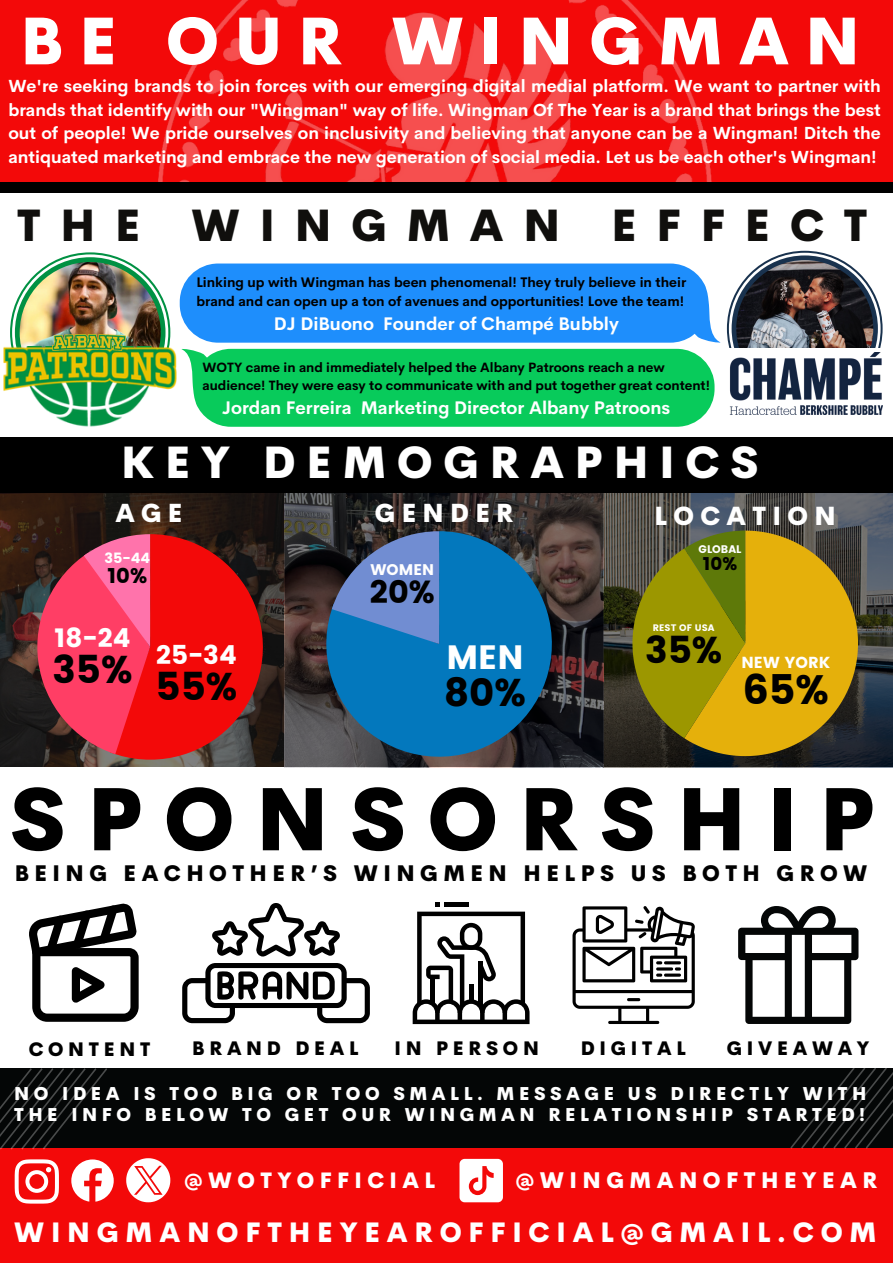
<style>
.page{position:relative;width:893px;height:1264px;background:#fff}
.page>*{position:absolute;margin:0;border:0;box-sizing:border-box;transform-origin:0 0}
.t1{font:800 86.55px "Cerebri Sans";letter-spacing:.25em;color:#000}
.t2{font:800 65.1px "Cerebri Sans";letter-spacing:.25em;color:#fff}
.t3{font:800 43.8px "Cerebri Sans";letter-spacing:.25em;color:#fff}
.t4{font:800 43.65px "Cerebri Sans";letter-spacing:.455em;color:#100f0d}
.t5{font:40.95px "Poppins";color:#000}
.t6{font:38.55px "Poppins";color:#000}
.t7{font:37.35px "Poppins";color:#000}
.t8{font:33.6px "Poppins";color:#fff}
.t9{font:31.8px "Poppins";color:#000}
.t10{font:800 27.15px "Cerebri Sans";letter-spacing:.25em;color:#fff}
.t11{font:26.1px "Poppins";color:#fff}
.t12{font:800 25.35px "Cerebri Sans";letter-spacing:.25em;color:#fff}
.t13{font:800 21.9px "Cerebri Sans";letter-spacing:.25em;color:#000}
.t14{font:800 21.9px "Cerebri Sans";letter-spacing:.25em;color:#fff}
.t15{font:800 21.6px "Cerebri Sans";letter-spacing:.25em;color:#fff}
.t16{font:21px "Poppins";color:#000}
.t17{font:800 18.9px "Cerebri Sans";letter-spacing:.25em;color:#000}
.t18{font:18.15px "Poppins";color:#000}
.t19{font:800 18px/21.1px "Cerebri Sans";letter-spacing:.25em;color:#fff}
.t20{font:700 17.85px "Cerebri Sans";color:#fff}
.t21{font:700 17.25px/23.5px "Cerebri Sans";color:#fff;text-align:justify}
.t22{font:15.9px "Poppins";color:#fff}
.t23{font:15.45px "Poppins";color:#fff}
.t24{font:14.25px "Poppins";color:#fff}
.t25{font:700 13.65px/19px "Cerebri Sans";color:#000}
.t26{font:700 13.2px/18.8px "Cerebri Sans";color:#000}
.t27{font:10.95px "Poppins";color:#fff}
.t28{font:9.45px "Poppins";color:#fff}
</style>
<div class="page">
<div style="left:0;top:0;width:892px;height:1262px;background:#000"></div>
<div style="left:0;top:1147px;width:892px;height:115px;background:#f30909"></div>
<svg style="left:15px;top:1159px;width:44px;height:44px"></svg>
<svg style="left:459px;top:1158px;width:44px;height:44px;background:#fcd3d3"></svg>
<svg style="left:71px;top:1159px;width:43px;height:42px"></svg>
<img style="left:0;top:493px;width:892px;height:274px">
<div style="left:0;top:768px;width:892px;height:379px;background:#fff"></div>
<div style="left:0;top:194px;width:892px;height:243px;background:#fff"></div>
<svg style="left:37px;top:534px;width:226px;height:225px;background:#cd2735"></svg>
<svg style="left:326px;top:531px;width:226px;height:225px;background:#0f689e"></svg>
<svg style="left:332px;top:531px;width:108px;height:113px;background:#5074ac"></svg>
<svg style="left:632px;top:530px;width:225px;height:226px;background:#a38a10"></svg>
<img style="left:726px;top:251px;width:156px;height:97px">
<img style="left:729px;top:353px;width:153px;height:61px">
<svg style="left:180px;top:263px;width:540px;height:164px;background:#28b3b4"></svg>
<img style="left:10px;top:252px;width:160px;height:94px">
<img style="left:4px;top:346px;width:172px;height:81px">
<img style="left:53px;top:335px;width:73px;height:15px">
<div style="left:0;top:0;width:892px;height:182px;background:#f30909"></div>
<img style="left:158px;top:0;width:554px;height:182px">
<svg style="left:29px;top:903px;width:110px;height:118px"></svg>
<svg style="left:182px;top:903px;width:188px;height:120px"></svg>
<svg style="left:412px;top:902px;width:117px;height:122px"></svg>
<svg style="left:738px;top:906px;width:120px;height:117px"></svg>
<svg style="left:572px;top:906px;width:122px;height:118px"></svg>
<div style="left:0;top:1068px;width:892px;height:79px;background:#040606"></div>
<svg style="left:0;top:1068px;width:107px;height:81px"></svg>
<svg style="left:790px;top:1068px;width:102px;height:80px"></svg>
<svg style="left:126px;top:1158px;width:44px;height:43px"></svg>
<p class="t2" style="left:20px;top:-1px;width:840px">BE OUR WINGMAN</p>
<p class="t21" style="left:8px;top:74px;width:873px">We're seeking brands to join forces with our emerging digital medial platform. We want to partner with brands that identify with our "Wingman" way of life. Wingman Of The Year is a brand that brings the best out of people! We pride ourselves on inclusivity and believing that anyone can be a Wingman! Ditch the antiquated marketing and embrace the new generation of social media. Let us be each other's Wingman!</p>
<p class="t4" style="left:17px;top:197px;width:851px">THE WINGMAN EFFECT</p>
<p class="t25" style="left:196px;top:273px;width:491px">Linking up with Wingman has been phenomenal! They truly believe in their brand and can open up a ton of avenues and opportunities! Love the team!</p>
<p class="t20" style="left:274px;top:312px;width:346px">DJ DiBuono Founder of Champé Bubbly</p>
<p class="t26" style="left:202px;top:358px;width:509px">WOTY came in and immediately helped the Albany Patroons reach a new audience! They were easy to communicate with and put together great content!</p>
<p class="t20" style="left:222px;top:396px;width:449px">Jordan Ferreira Marketing Director Albany Patroons</p>
<p class="t3" style="left:121px;top:434px;width:639px">KEY DEMOGRAPHICS</p>
<p class="t12" style="left:115px;top:496px;width:69px">AGE</p>
<p class="t12" style="left:375px;top:496px;width:140px">GENDER</p>
<p class="t12" style="left:654px;top:500px;width:183px">LOCATION</p>
<p class="t24" style="left:104px;top:550px;width:47px">35-44</p>
<p class="t16" style="left:107px;top:563px;width:41px">10%</p>
<p class="t11" style="left:55px;top:623px;width:77px">18-24</p>
<p class="t6" style="left:53px;top:647px;width:81px">35%</p>
<p class="t11" style="left:156px;top:639px;width:82px">25-34</p>
<p class="t6" style="left:155px;top:663px;width:83px">55%</p>
<p class="t23" style="left:370px;top:561px;width:65px">WOMEN</p>
<p class="t9" style="left:370px;top:573px;width:66px">20%</p>
<p class="t8" style="left:446px;top:637px;width:79px">MEN</p>
<p class="t6" style="left:444px;top:670px;width:83px">80%</p>
<p class="t27" style="left:698px;top:543px;width:44px">GLOBAL</p>
<p class="t18" style="left:702px;top:553px;width:36px">10%</p>
<p class="t28" style="left:652px;top:622px;width:63px">REST OF USA</p>
<p class="t7" style="left:645px;top:628px;width:79px">35%</p>
<p class="t22" style="left:741px;top:653px;width:90px">NEW YORK</p>
<p class="t5" style="left:742px;top:666px;width:87px">65%</p>
<p class="t1" style="left:10px;top:763px;width:865px">SPONSORSHIP</p>
<p class="t13" style="left:15px;top:859px;width:854px">BEING EACHOTHER’S WINGMEN HELPS US BOTH GROW</p>
<p class="t17" style="left:29px;top:1037px;width:123px">CONTENT</p>
<p class="t17" style="left:192px;top:1035px;width:167px">BRAND DEAL</p>
<p class="t17" style="left:394px;top:1035px;width:146px">IN PERSON</p>
<p class="t17" style="left:580px;top:1035px;width:106px">DIGITAL</p>
<p class="t17" style="left:726px;top:1035px;width:144px">GIVEAWAY</p>
<p class="t19" style="left:14px;top:1082px;width:853px">NO IDEA IS TOO BIG OR TOO SMALL. MESSAGE US DIRECTLY WITH<br>THE INFO BELOW TO GET OUR WINGMAN RELATIONSHIP STARTED!</p>
<p class="t15" style="left:184px;top:1166px;width:252px">@WOTYOFFICIAL</p>
<p class="t14" style="left:515px;top:1165px;width:363px">@WINGMANOFTHEYEAR</p>
<p class="t10" style="left:14px;top:1215px;width:863px">WINGMANOFTHEYEAROFFICIAL@GMAIL.COM</p>
</div>
